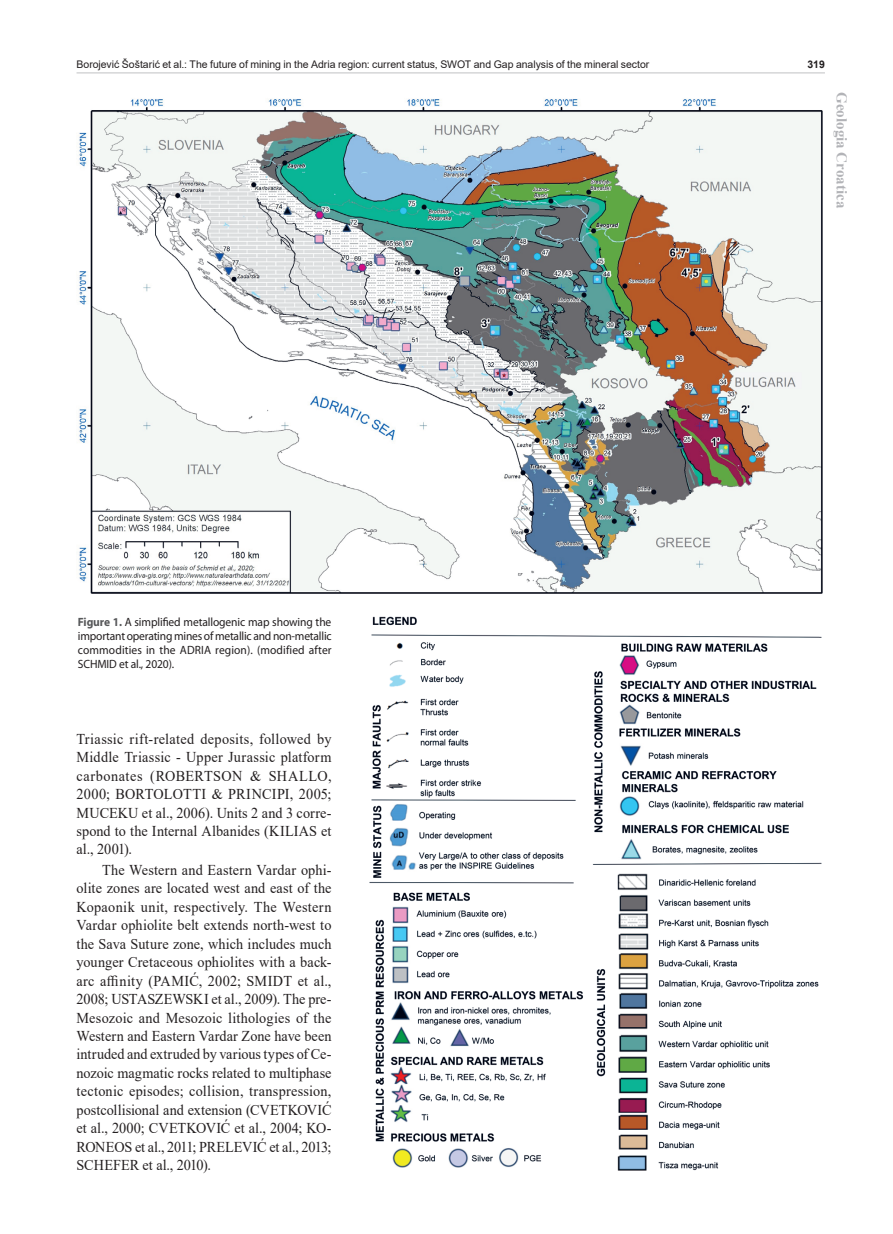
<style>
.page{position:relative;width:893px;height:1234px;background:#fff}
.page>*{position:absolute;margin:0;border:0;box-sizing:border-box;transform-origin:0 0}
.t1{font:15px/18.5px "Times New Roman";color:#231f20;text-align:justify;scale:.95 1}
.t2{font:700 15px "Times New Roman";color:#b2b3b7}
.t3{font:12px/14.1px "Myriad Pro";letter-spacing:.01em;color:#231f20;text-align:justify;scale:.96 1}
.t4{font:10.5px "Arial";letter-spacing:-.005em;color:#231f20}
.t5{font:700 10.5px "Arial";color:#231f20}
.s1{font-weight:700;color:#57585a}
</style>
<div class="page">
<hr style="left:77px;top:72px;width:748px;height:1px;background:#c7c8ca">
<img style="left:79px;top:99px;width:744px;height:495px">
<img style="left:369px;top:616px;width:453px;height:555px">
<p class="t4" style="left:77px;top:57px;width:574px">Borojević Šoštarić et al.: The future of mining in the Adria region: current status, SWOT and Gap analysis of the mineral sector</p>
<p class="t5" style="left:807px;top:57px;width:19px">319</p>
<p class="t2" style="left:853px;top:92px;width:118px;rotate:90deg">Geologia Croatica</p>
<p class="t3" style="left:78px;top:615px;width:266px"><span class="s1">Figure 1.</span> A simplified metallogenic map showing the important operating mines of metallic and non-metallic commodities in the ADRIA region). (modified after SCHMID et al., 2020).</p>
<p class="t1" style="left:77px;top:728px;width:270px">Triassic rift-related deposits, followed by Middle Triassic - Upper Jurassic platform carbonates (ROBERTSON &amp; SHALLO, 2000; BORTOLOTTI &amp; PRINCIPI, 2005; MUCEKU et al., 2006). Units 2 and 3 corre&shy;spond to the Internal Albanides (KILIAS et al., 2001).</p>
<p class="t1" style="left:77px;top:860px;width:270px;text-indent:26px">The Western and Eastern Vardar ophi&shy;olite zones are located west and east of the Kopaonik unit, respectively. The Western Vardar ophiolite belt extends north-west to the Sava Suture zone, which includes much younger Cretaceous ophiolites with a back&shy;arc affinity (PAMIĆ, 2002; SMIDT et al., 2008; USTASZEWSKI et al., 2009). The pre-Mesozoic and Mesozoic lithologies of the Western and Eastern Vardar Zone have been intruded and extruded by various types of Ce&shy;nozoic magmatic rocks related to multiphase tectonic episodes; collision, transpression, postcollisional and extension (CVETKOVIĆ et al., 2000; CVETKOVIĆ et al., 2004; KO-RONEOS et al., 2011; PRELEVIĆ et al., 2013; SCHEFER et al., 2010).</p>
</div>
